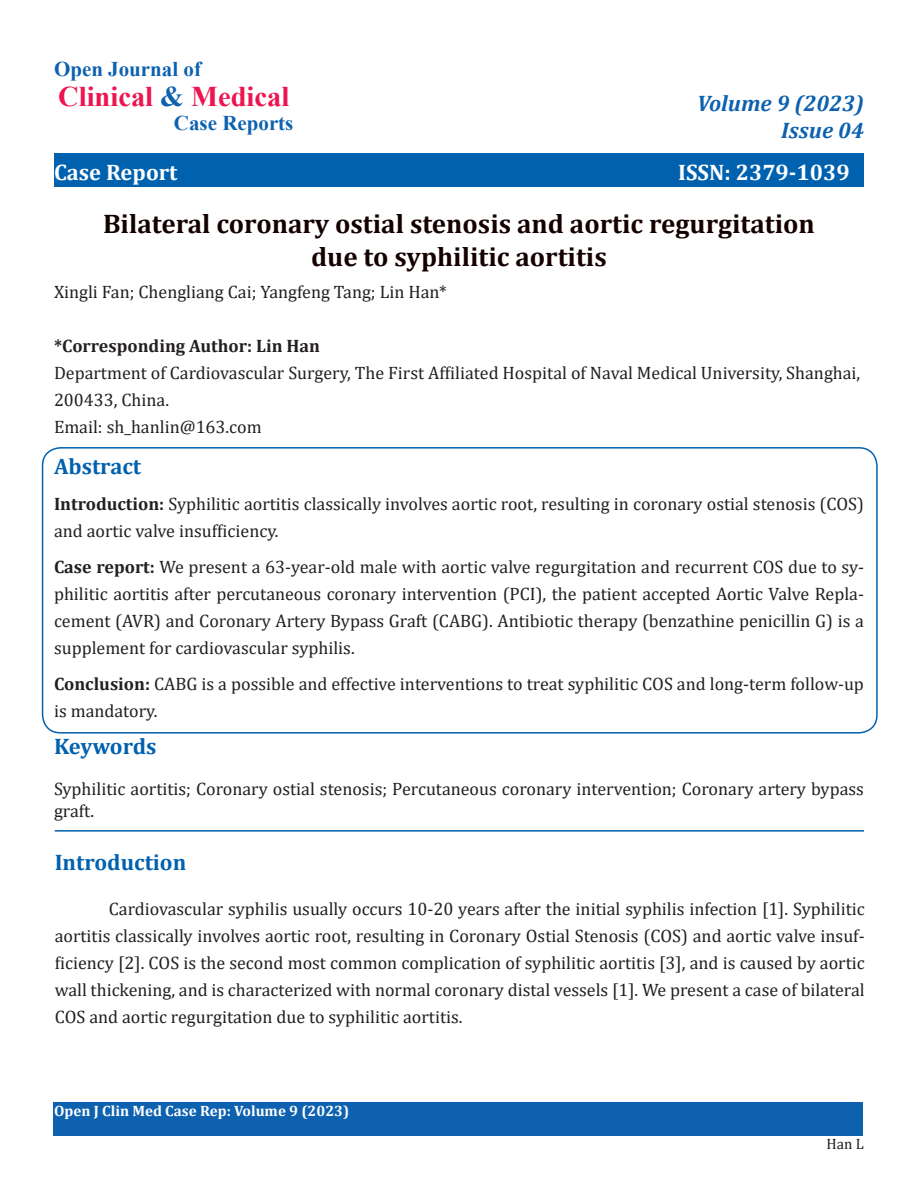
<style>
.page{position:relative;width:918px;height:1188px;background:#fff}
.page>*{position:absolute;margin:0;border:0;box-sizing:border-box;transform-origin:0 0}
.t1{font:700 28.5px "Times New Roman";color:#ed1450}
.t2{font:700 27px "Cambria";color:#150000}
.t3{font:700 22.5px "Cambria";color:#0061af}
.t4{font:700 22.5px "Cambria";color:#fff}
.t5{font:italic 700 22.5px "Cambria";color:#0d61af}
.t6{font:700 21px "Times New Roman";color:#0d61af}
.t7{font:18px/27px "Cambria";color:#231f20}
.t8{font:700 18px "Cambria";color:#231f20}
.t9{font:700 15px "Cambria";color:#fff}
.t10{font:15px "Cambria";color:#231f20}
.s1{color:#0d61af}
.s2{font-weight:700}
</style>
<div class="page">
<div style="left:54px;top:153px;width:810px;height:34px;background:#0061af"></div>
<div style="left:53px;top:1102px;width:810px;height:34px;background:#0d61af"></div>
<hr style="left:55px;top:830px;width:809px;height:2px;background:#0061af">
<div style="left:42px;top:447px;width:836px;height:287px;border:2px solid #0061af;border-radius:18px"></div>
<p class="t6" style="left:54px;top:54px;width:149px">Open Journal of</p>
<p class="t1" style="left:58px;top:76px;width:233px">Clinical <span class="s1">&amp;</span> Medical</p>
<p class="t6" style="left:174px;top:108px;width:121px">Case Reports</p>
<p class="t4" style="left:54px;top:156px;width:125px">Case Report</p>
<p class="t5" style="left:697px;top:88px;width:168px">Volume 9 (2023)</p>
<p class="t5" style="left:781px;top:115px;width:84px">Issue 04</p>
<p class="t4" style="left:678px;top:156px;width:173px">ISSN: 2379-1039</p>
<p class="t2" style="left:103px;top:204px;width:713px">Bilateral coronary ostial stenosis and aortic regurgitation</p>
<p class="t2" style="left:311px;top:237px;width:297px">due to syphilitic aortitis</p>
<p class="t7" style="left:54px;top:278px;width:394px">Xingli Fan; Chengliang Cai; Yangfeng Tang; Lin Han*</p>
<p class="t8" style="left:54px;top:333px;width:268px">*Corresponding Author: Lin Han</p>
<p class="t7" style="left:54px;top:359px;width:808px">Department of Cardiovascular Surgery, The First Affiliated Hospital of Naval Medical University, Shanghai,<br>200433, China.</p>
<p class="t7" style="left:54px;top:413px;width:209px">Email: sh_hanlin@163.com</p>
<p class="t3" style="left:54px;top:451px;width:89px">Abstract</p>
<p class="t7" style="left:54px;top:491px;width:811px"><span class="s2">Introduction:</span> Syphilitic aortitis classically involves aortic root, resulting in coronary ostial stenosis (COS) and aortic valve insufficiency.</p>
<p class="t7" style="left:54px;top:554px;width:811px;text-align:justify"><span class="s2">Case report:</span> We present a 63-year-old male with aortic valve regurgitation and recurrent COS due to sy&shy;philitic aortitis after percutaneous coronary intervention (PCI), the patient accepted Aortic Valve Repla&shy;cement (AVR) and Coronary Artery Bypass Graft (CABG). Antibiotic therapy (benzathine penicillin G) is a supplement for cardiovascular syphilis.</p>
<p class="t7" style="left:54px;top:671px;width:811px"><span class="s2">Conclusion:</span> CABG is a possible and effective interventions to treat syphilitic COS and long-term follow-up is mandatory.</p>
<p class="t3" style="left:54px;top:731px;width:104px">Keywords</p>
<p class="t7" style="left:54px;top:777px;width:811px;line-height:22.5px">Syphilitic aortitis; Coronary ostial stenosis; Percutaneous coronary intervention; Coronary artery bypass graft.</p>
<p class="t3" style="left:55px;top:847px;width:133px">Introduction</p>
<p class="t7" style="left:55px;top:896px;width:812px;text-align:justify;text-indent:54px">Cardiovascular syphilis usually occurs 10-20 years after the initial syphilis infection [1]. Syphilitic aortitis classically involves aortic root, resulting in Coronary Ostial Stenosis (COS) and aortic valve insuf&shy;ficiency [2]. COS is the second most common complication of syphilitic aortitis [3], and is caused by aortic wall thickening, and is characterized with normal coronary distal vessels [1]. We present a case of bilateral COS and aortic regurgitation due to syphilitic aortitis.</p>
<p class="t9" style="left:54px;top:1100px;width:297px">Open J Clin Med Case Rep: Volume 9 (2023)</p>
<p class="t10" style="left:827px;top:1135px;width:39px">Han L</p>
</div>
